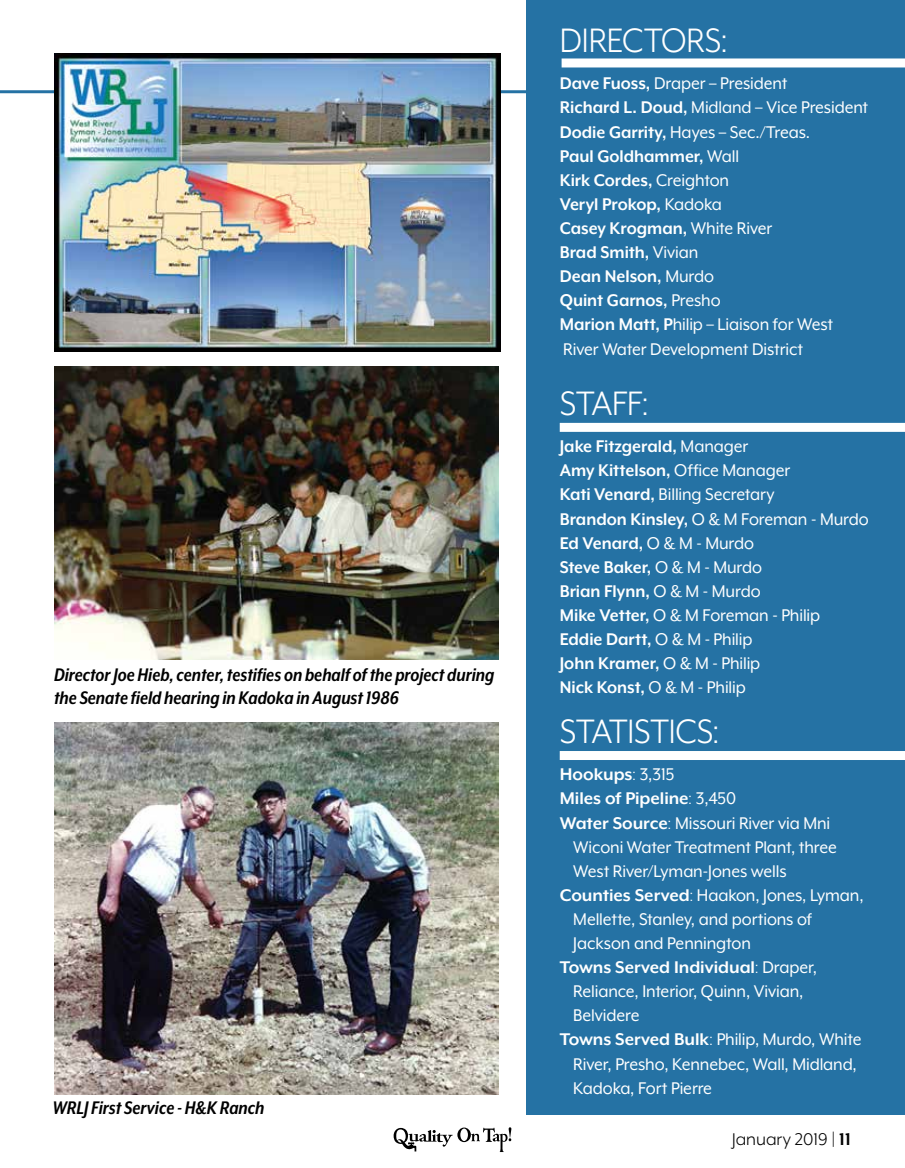
<style>
.page{position:relative;width:905px;height:1168px;background:#fff}
.page>*{position:absolute;margin:0;border:0;box-sizing:border-box;transform-origin:0 0}
.t1{font:39px "Mr Eaves XL Mod OT";letter-spacing:-.005em;color:#fff;scale:.95 1}
.t2{font:italic 700 21px/22.5px "Mr Eaves XL Mod Nar OT";color:#000}
.t3{font:19.5px/24.2px "Mr Eaves XL Mod OT";letter-spacing:-.005em;color:#fff;scale:.95 1}
.t4{font:700 19.5px/24.2px "Mr Eaves XL Mod OT";color:#fff;scale:.95 1}
.t5{font:700 19.5px "Mr Eaves XL Mod OT";color:#fff}
.t6{font:19.5px "Mr Eaves XL Mod OT";color:#000}
.s1{font-weight:700}
.s2{font-weight:400}
.s3{font-style:inherit}
</style>
<div class="page">
<svg style="left:393px;top:1127px;width:118px;height:25px"></svg>
<hr style="left:0;top:90px;width:904px;height:3px;background:#2572a4">
<div style="left:526px;top:0;width:378px;height:1114px;background:#2572a4"></div>
<div style="left:561px;top:58px;width:343px;height:9px;background:#fff"></div>
<div style="left:559px;top:423px;width:345px;height:9px;background:#fff"></div>
<div style="left:559px;top:751px;width:345px;height:9px;background:#fff"></div>
<img style="left:54px;top:366px;width:444px;height:293px">
<img style="left:54px;top:722px;width:444px;height:372px">
<img style="left:54px;top:54px;width:446px;height:297px">
<p class="t2" style="left:54px;top:663px;width:442px">Director Joe Hieb, center, testifies on behalf of the project during the Senate field hearing in Kadoka in August 1986</p>
<p class="t2" style="left:52px;top:1096px;width:213px">WRLJ First Service - H&amp;K Ranch</p>
<h1 class="t1" style="left:559px;top:21px;width:178px">DIRECTORS:</h1>
<p class="t3" style="left:559px;top:71px;width:326px"><span class="s1">Dave Fuoss,</span> Draper – President<br><span class="s1">Richard L. Doud,</span> Midland – Vice President<br><span class="s1">Dodie Garrity,</span> Hayes – Sec./Treas.<br><span class="s1">Paul Goldhammer,</span> Wall<br><span class="s1">Kirk Cordes,</span> Creighton<br><span class="s1">Veryl Prokop,</span> Kadoka<br><span class="s1">Casey Krogman,</span> White River<br><span class="s1">Brad Smith,</span> Vivian<br><span class="s1">Dean Nelson,</span> Murdo<br><span class="s1">Quint Garnos,</span> Presho<br><span class="s1">Marion Matt, P</span>hilip – Liaison for West<br>River Water Development District</p>
<h1 class="t1" style="left:559px;top:383px;width:95px">STAFF:</h1>
<p class="t4" style="left:559px;top:434px;width:327px">Jake Fitzgerald, <span class="s2">Manager<br></span>Amy Kittelson, <span class="s2">Office Manager<br></span>Kati Venard, <span class="s2">Billing Secretary<br></span>Brandon Kinsley, <span class="s2">O &amp; M Foreman - Murdo<br></span>Ed Venard, <span class="s2">O &amp; M - Murdo<br></span>Steve Baker, <span class="s2">O &amp; M - Murdo<br></span>Brian Flynn, <span class="s2">O &amp; M - Murdo<br></span>Mike Vetter, <span class="s2">O &amp; M Foreman - Philip<br></span>Eddie Dartt, <span class="s2">O &amp; M - Philip<br></span>John Kramer, <span class="s2">O &amp; M - Philip<br></span>Nick Konst, <span class="s2">O &amp; M - Philip</span></p>
<h1 class="t1" style="left:559px;top:711px;width:170px">STATISTICS:</h1>
<p class="t5" style="left:559px;top:765px;width:116px">Hookups<span class="s2">:</span> <span class="s2">3,315</span></p>
<p class="t5" style="left:559px;top:789px;width:178px">Miles of Pipeline<span class="s2">:</span> <span class="s2">3,450</span></p>
<p class="t3" style="left:559px;top:811px;width:286px"><span class="s1">Water Source</span><span class="s3">:</span> Missouri River via Mni</p>
<p class="t3" style="left:573px;top:835px;width:279px">Wiconi Water Treatment Plant, three</p>
<p class="t3" style="left:573px;top:859px;width:226px">West River/Lyman-Jones wells</p>
<p class="t3" style="left:559px;top:883px;width:321px"><span class="s1">Counties Served</span><span class="s3">:</span> Haakon, Jones, Lyman,</p>
<p class="t3" style="left:573px;top:907px;width:253px">Mellette, Stanley, and portions of</p>
<p class="t3" style="left:573px;top:931px;width:188px">Jackson and Pennington</p>
<p class="t5" style="left:559px;top:957px;width:259px">Towns Served Individual<span class="s2">:</span> <span class="s2">Draper,</span></p>
<p class="t3" style="left:573px;top:979px;width:244px">Reliance, Interior, Quinn, Vivian,</p>
<p class="t3" style="left:573px;top:1003px;width:71px">Belvidere</p>
<p class="t3" style="left:559px;top:1027px;width:319px"><span class="s1">Towns Served Bulk</span><span class="s3">:</span> Philip, Murdo, White</p>
<p class="t3" style="left:573px;top:1051px;width:300px">River, Presho, Kennebec, Wall, Midland,</p>
<p class="t3" style="left:573px;top:1076px;width:148px">Kadoka, Fort Pierre</p>
<p class="t6" style="left:732px;top:1129px;width:120px">January 2019 | <span class="s1">11</span></p>
</div>
